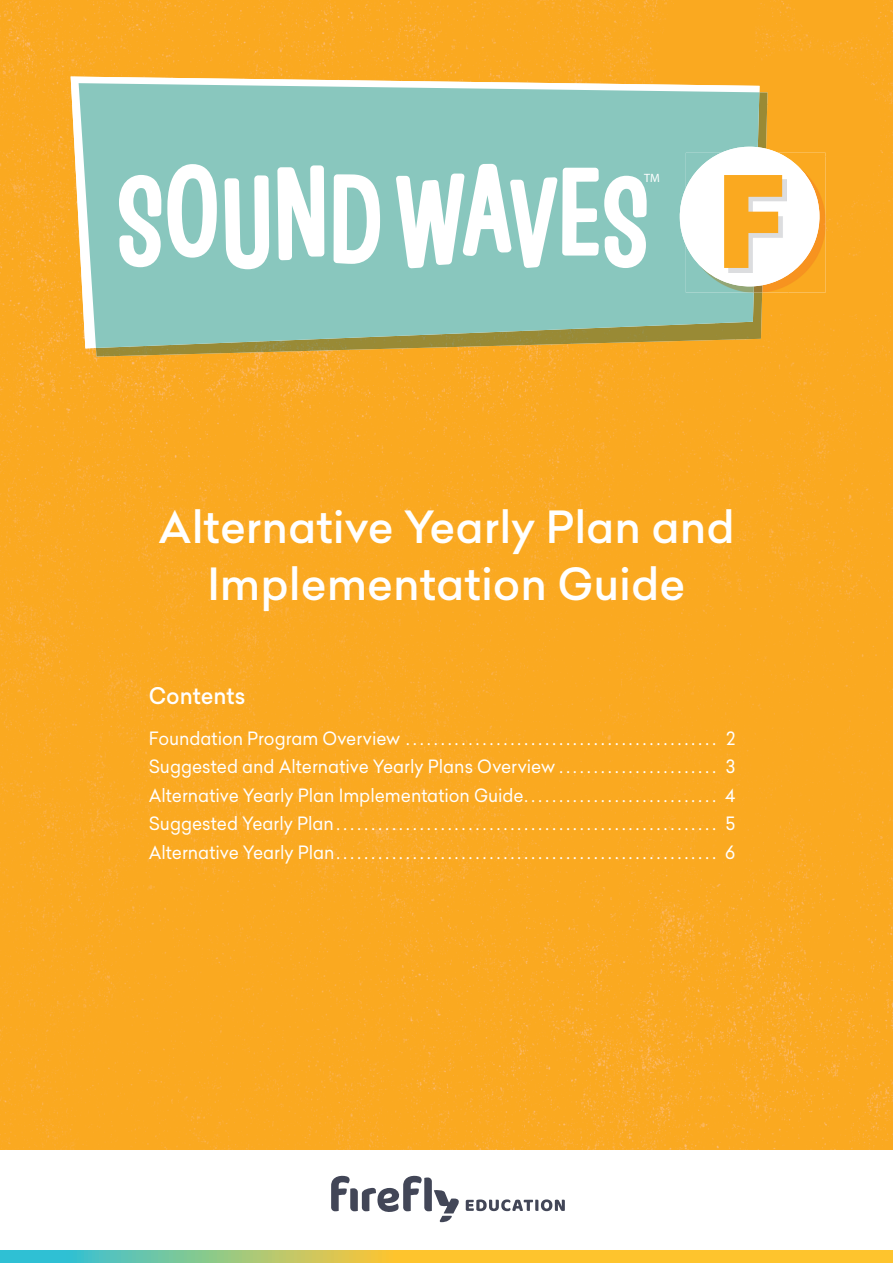
<style>
.page{position:relative;width:893px;height:1263px;background:#fff}
.page>*{position:absolute;margin:0;border:0;box-sizing:border-box;transform-origin:0 0}
.t1{font:132.75px "Intro Demo Black CAPS";color:#faa920}
.t2{font:500 43.5px/57px "Celias";color:#fff;text-align:center}
.t3{font:500 22.5px "Celias";letter-spacing:-.005em;color:#fff;scale:.95 1}
.t4{font:18px/28.5px "Celias";color:#fff;text-align:justify;scale:.95 1}
.t5{font:12px "Myriad Pro";color:#fff}
</style>
<div class="page">
<img style="left:0;top:0;width:893px;height:104px">
<img style="left:0;top:104px;width:104px;height:1046px">
<div style="left:767px;top:104px;width:126px;height:52px;background:#faa920"></div>
<div style="left:789px;top:156px;width:104px;height:994px;background:#faa920"></div>
<img style="left:736px;top:292px;width:53px;height:858px">
<img style="left:104px;top:357px;width:421px;height:793px">
<img style="left:525px;top:348px;width:211px;height:802px">
<img style="left:65px;top:30px;width:326px;height:32px">
<svg style="left:0;top:1251px;width:893px;height:12px;background:#cac458"></svg>
<svg style="left:466px;top:1199px;width:99px;height:12px"></svg>
<svg style="left:331px;top:1176px;width:128px;height:46px"></svg>
<svg style="left:71px;top:77px;width:688px;height:271px;fill:#faa923"></svg>
<img style="left:759px;top:92px;width:8px;height:54px">
<img style="left:759px;top:292px;width:3px;height:48px">
<img style="left:96px;top:348px;width:620px;height:9px">
<svg style="left:79px;top:83px;width:680px;height:265px;background:#90c5b5"></svg>
<img style="left:820px;top:153px;width:6px;height:139px">
<svg style="left:679px;top:146px;width:141px;height:146px"></svg>
<svg style="left:119px;top:164px;width:98px;height:103px"></svg>
<svg style="left:225px;top:175px;width:44px;height:94px"></svg>
<svg style="left:277px;top:165px;width:47px;height:95px"></svg>
<svg style="left:334px;top:174px;width:46px;height:90px"></svg>
<svg style="left:396px;top:164px;width:251px;height:104px"></svg>
<img style="left:728px;top:179px;width:58px;height:93px">
<p class="t5" style="left:644px;top:170px;width:17px">TM</p>
<h1 class="t1" style="left:714px;top:136px;width:74px">f</h1>
<h2 class="t2" style="left:158px;top:499px;width:578px">Alternative Yearly Plan and<br>Implementation Guide</h2>
<p class="t3" style="left:149px;top:679px;width:103px">Contents</p>
<p class="t4" style="left:149px;top:724px;width:619px">Foundation Program Overview ............................................. 2<br>Suggested and Alternative Yearly Plans Overview . . . . . . . . . . . . . . . . . . . . . . . 3<br>Alternative Yearly Plan Implementation Guide . . . . . . . . . . . . . . . . . . . . . . . . . . . . 4<br>Suggested Yearly Plan ....................................................... 5<br>Alternative Yearly Plan ....................................................... 6</p>
</div>
